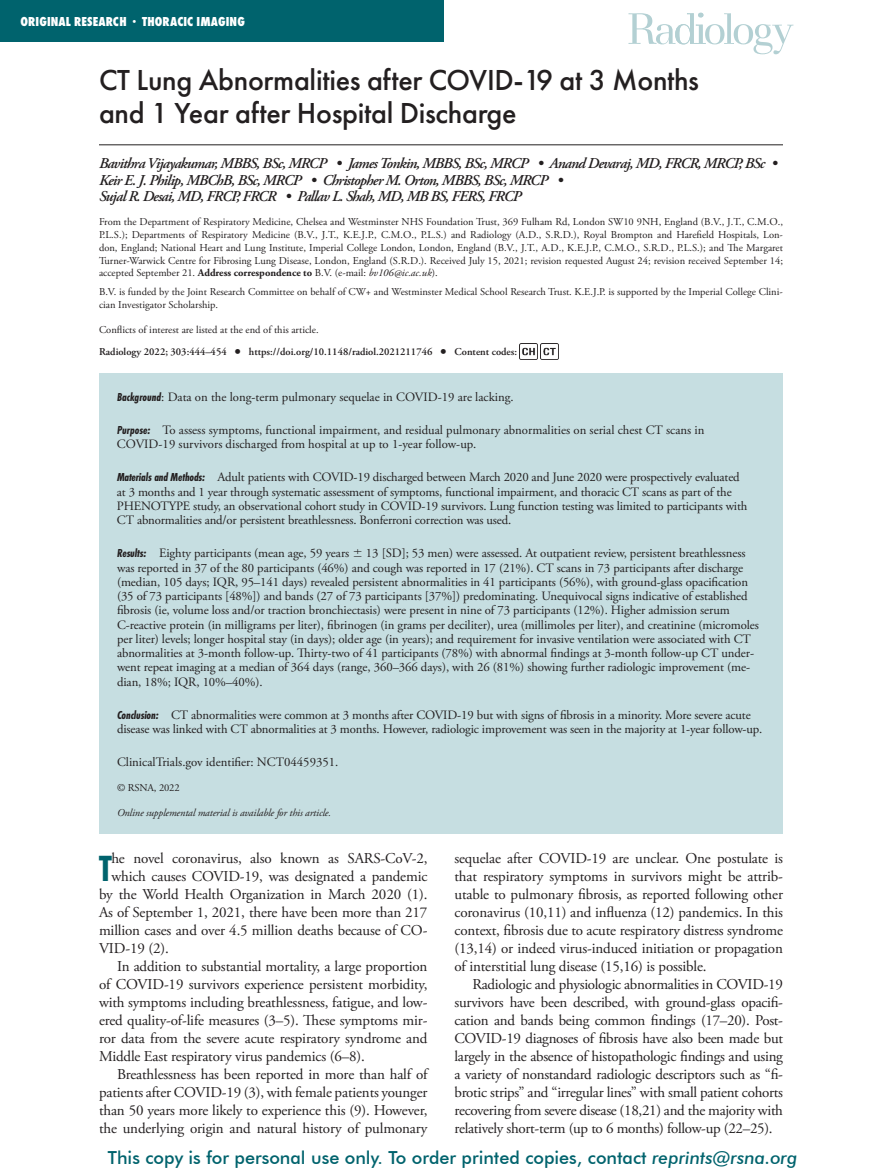
<style>
.page{position:relative;width:891px;height:1175px;background:#fff}
.page>*{position:absolute;margin:0;border:0;box-sizing:border-box;transform-origin:0 0}
.t1{font:700 37.8px "Futura PT Cond";color:#00636d}
.t2{font:500 30px/33px "Futura PT";letter-spacing:-.01em;color:#231f20}
.t3{font:500 18px "Futura BT";color:#00636d}
.t4{font:15px/18px "Adobe Garamond Pro";letter-spacing:-.01em;color:#231f20;text-align:justify}
.t5{font:italic 600 15px/16.5px "Adobe Garamond Pro";letter-spacing:-.05em;color:#231f20}
.t6{font:800 13.5px "Futura PT Cond";letter-spacing:.01em;color:#fff}
.t7{font:12.75px/14.2px "Adobe Garamond Pro";letter-spacing:-.005em;color:#231f20}
.t8{font:10.5px/12.8px "Adobe Garamond Pro";color:#231f20;text-align:justify}
.t9{font:600 10.5px/22.5px "Adobe Garamond Pro";color:#231f20}
.t10{font:italic 10.5px "Adobe Garamond Pro";letter-spacing:-.01em;color:#231f20}
.s1{font-size:10.5px}
.s2{font-weight:700}
.s3{font-style:italic}
.s4{font-weight:400}
.s5{font-size:16.5px}
.s6{font-family:"Futura PT Cond";font-weight:700;font-style:italic;font-size:12px}
.s7{font-family:"Universal Greekwith Math Pi"}
</style>
<div class="page">
<div style="left:0;top:0;width:444px;height:42px;background:#00636d"></div>
<div style="left:99px;top:373px;width:684px;height:461px;background:#c6dee1"></div>
<hr style="left:99px;top:144px;width:684px;height:1px;background:#231f20">
<img style="left:520px;top:343px;width:18px;height:17px">
<img style="left:540px;top:343px;width:18px;height:17px">
<svg style="left:629px;top:13px;width:164px;height:41px"></svg>
<p class="t6" style="left:20px;top:14px;width:226px">ORIGINAL RESEARCH <span class="s1">•</span> THORACIC IMAGING</p>
<h2 class="t2" style="left:99px;top:64px;width:602px">CT Lung Abnormalities after COVID-19 at 3 Months and 1 Year after Hospital Discharge</h2>
<p class="t5" style="left:99px;top:156px;width:680px">Bavithra Vijayakumar, MBBS, BSc, MRCP • James Tonkin, MBBS, BSc, MRCP • Anand Devaraj, MD, FRCR, MRCP, BSc •<br>Keir E. J. Philip, MBChB, BSc, MRCP • Christopher M. Orton, MBBS, BSc, MRCP •<br>Sujal R. Desai, MD, FRCP, FRCR • Pallav L. Shah, MD, MB BS, FERS, FRCP</p>
<p class="t8" style="left:99px;top:216px;width:686px">From the Department of Respiratory Medicine, Chelsea and Westminster NHS Foundation Trust, 369 Fulham Rd, London SW10 9NH, England (B.V., J.T., C.M.O., P.L.S.); Departments of Respiratory Medicine (B.V., J.T., K.E.J.P., C.M.O., P.L.S.) and Radiology (A.D., S.R.D.), Royal Brompton and Harefield Hospitals, Lon&shy;don, England; National Heart and Lung Institute, Imperial College London, London, England (B.V., J.T., A.D., K.E.J.P., C.M.O., S.R.D., P.L.S.); and The Margaret Turner-Warwick Centre for Fibrosing Lung Disease, London, England (S.R.D.). Received July 15, 2021; revision requested August 24; revision received September 14; accepted September 21. <span class="s2">Address correspondence to</span> B.V. (e-mail: <span class="s3">bv106@ic.ac.uk</span>).</p>
<p class="t8" style="left:99px;top:286px;width:685px">B.V. is funded by the Joint Research Committee on behalf of CW+ and Westminster Medical School Research Trust. K.E.J.P. is supported by the Imperial College Clini&shy;cian Investigator Scholarship.</p>
<p class="t9" style="left:99px;top:318px;width:420px"><span class="s4">Conflicts of interest are listed at the end of this article.<br></span>Radiology 2022; 303:444–454 <span class="s5">•</span> https://doi.org/10.1148/radiol.2021211746 <span class="s5">•</span> Content codes:</p>
<p class="t7" style="left:117px;top:390px;width:398px"><span class="s6">Background</span>: Data on the long-term pulmonary sequelae in COVID-19 are lacking.</p>
<p class="t7" style="left:117px;top:423px;width:589px"><span class="s6">Purpose:</span> To assess symptoms, functional impairment, and residual pulmonary abnormalities on serial chest CT scans in<br>COVID-19 survivors discharged from hospital at up to 1-year follow-up.</p>
<p class="t7" style="left:117px;top:470px;width:632px"><span class="s6">Materials and Methods:</span> Adult patients with COVID-19 discharged between March 2020 and June 2020 were prospectively evaluated at 3 months and 1 year through systematic assessment of symptoms, functional impairment, and thoracic CT scans as part of the PHENOTYPE study, an observational cohort study in COVID-19 survivors. Lung function testing was limited to participants with CT abnormalities and/or persistent breathlessness. Bonferroni correction was used.</p>
<p class="t7" style="left:117px;top:546px;width:644px"><span class="s6">Results:</span> Eighty participants (mean age, 59 years <span class="s7">6</span> 13 [SD]; 53 men) were assessed. At outpatient review, persistent breathlessness was reported in 37 of the 80 participants (46%) and cough was reported in 17 (21%). CT scans in 73 participants after discharge (median, 105 days; IQR, 95–141 days) revealed persistent abnormalities in 41 participants (56%), with ground-glass opacification (35 of 73 participants [48%]) and bands (27 of 73 participants [37%]) predominating. Unequivocal signs indicative of established fibrosis (ie, volume loss and/or traction bronchiectasis) were present in nine of 73 participants (12%). Higher admission serum C-reactive protein (in milligrams per liter), fibrinogen (in grams per deciliter), urea (millimoles per liter), and creatinine (micromoles per liter) levels; longer hospital stay (in days); older age (in years); and requirement for invasive ventilation were associated with CT abnormalities at 3-month follow-up. Thirty-two of 41 participants (78%) with abnormal findings at 3-month follow-up CT under&shy;went repeat imaging at a median of 364 days (range, 360–366 days), with 26 (81%) showing further radiologic improvement (me&shy;dian, 18%; IQR, 10%–40%).</p>
<p class="t7" style="left:117px;top:708px;width:647px"><span class="s6">Conclusion:</span> CT abnormalities were common at 3 months after COVID-19 but with signs of fibrosis in a minority. More severe acute disease was linked with CT abnormalities at 3 months. However, radiologic improvement was seen in the majority at 1-year follow-up.</p>
<p class="t7" style="left:117px;top:755px;width:223px">ClinicalTrials.gov identifier: NCT04459351.</p>
<p class="t8" style="left:117px;top:781px;width:64px">© RSNA, 2022</p>
<p class="t10" style="left:117px;top:806px;width:216px">Online supplemental material is available for this article.</p>
<h1 class="t1" style="left:99px;top:846px;width:14px">T</h1>
<p class="t4" style="left:111px;top:850px;width:318px">he novel coronavirus, also known as SARS-CoV-2,</p>
<p class="t4" style="left:111px;top:868px;width:318px">which causes COVID-19, was designated a pandemic</p>
<p class="t4" style="left:99px;top:886px;width:330px">by the World Health Organization in March 2020 (1).</p>
<p class="t4" style="left:99px;top:904px;width:330px">As of September 1, 2021, there have been more than 217</p>
<p class="t4" style="left:99px;top:922px;width:330px">million cases and over 4.5 million deaths because of CO-</p>
<p class="t4" style="left:99px;top:940px;width:71px">VID-19 (2).</p>
<p class="t4" style="left:117px;top:958px;width:312px">In addition to substantial mortality, a large proportion</p>
<p class="t4" style="left:99px;top:976px;width:330px">of COVID-19 survivors experience persistent morbidity,</p>
<p class="t4" style="left:99px;top:994px;width:330px">with symptoms including breathlessness, fatigue, and low-</p>
<p class="t4" style="left:99px;top:1012px;width:330px">ered quality-of-life measures (3–5). These symptoms mir-</p>
<p class="t4" style="left:99px;top:1030px;width:330px">ror data from the severe acute respiratory syndrome and</p>
<p class="t4" style="left:99px;top:1048px;width:267px">Middle East respiratory virus pandemics (6–8).</p>
<p class="t4" style="left:117px;top:1066px;width:312px">Breathlessness has been reported in more than half of</p>
<p class="t4" style="left:99px;top:1084px;width:330px">patients after COVID-19 (3), with female patients younger</p>
<p class="t4" style="left:99px;top:1102px;width:330px">than 50 years more likely to experience this (9). However,</p>
<p class="t4" style="left:99px;top:1120px;width:330px">the underlying origin and natural history of pulmonary</p>
<p class="t4" style="left:455px;top:850px;width:330px">sequelae after COVID-19 are unclear. One postulate is that respiratory symptoms in survivors might be attrib&shy;utable to pulmonary fibrosis, as reported following other coronavirus (10,11) and influenza (12) pandemics. In this context, fibrosis due to acute respiratory distress syndrome (13,14) or indeed virus-induced initiation or propagation of interstitial lung disease (15,16) is possible.</p>
<p class="t4" style="left:455px;top:976px;width:330px;text-indent:18px">Radiologic and physiologic abnormalities in COVID-19 survivors have been described, with ground-glass opacifi&shy;cation and bands being common findings (17–20). Post-COVID-19 diagnoses of fibrosis have also been made but largely in the absence of histopathologic findings and using a variety of nonstandard radiologic descriptors such as “fi&shy;brotic strips” and “irregular lines” with small patient cohorts recovering from severe disease (18,21) and the majority with relatively short-term (up to 6 months) follow-up (22–25).</p>
<h3 class="t3" style="left:108px;top:1146px;width:691px">This copy is for personal use only. To order printed copies, contact <span class="s3">reprints@rsna.org</span></h3>
</div>
